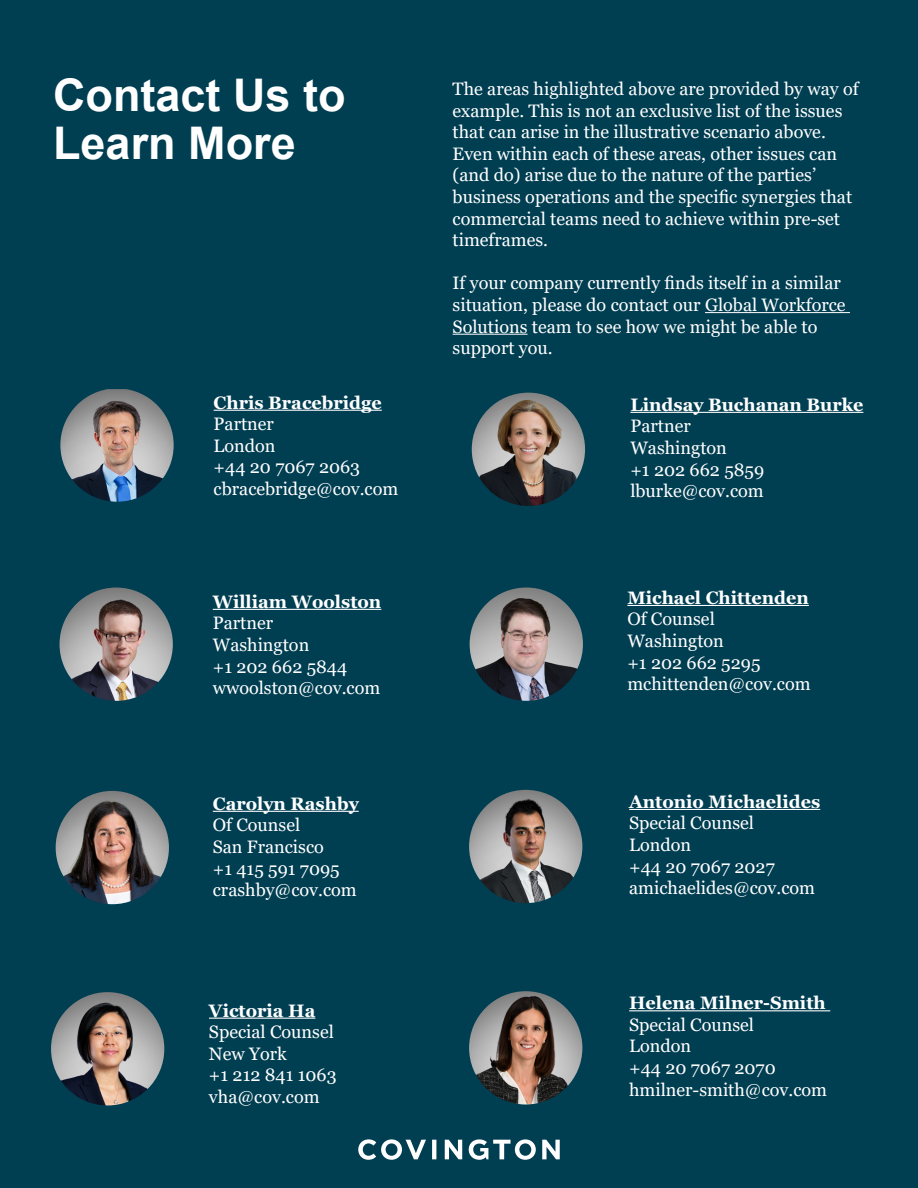
<style>
.page{position:relative;width:918px;height:1188px;background:#003e52}
.page>*{position:absolute;margin:0;border:0;box-sizing:border-box;transform-origin:0 0}
.t1{font:700 45px/48px "Arial";color:#fff}
.t2{font:18px/21.6px "Georgia";color:#fff}
.t3{font:700 18px "Georgia";color:#fff}
</style>
<div class="page">
<hr style="left:705px;top:312px;width:145px;height:1px;background:#fff">
<hr style="left:453px;top:334px;width:75px;height:1px;background:#fff">
<img style="left:60px;top:389px;width:114px;height:113px">
<hr style="left:214px;top:410px;width:168px;height:1px;background:#fff">
<img style="left:60px;top:588px;width:113px;height:113px;border-radius:57px">
<hr style="left:213px;top:609px;width:168px;height:1px;background:#fff">
<img style="left:51px;top:992px;width:113px;height:113px;border-radius:57px">
<hr style="left:209px;top:1018px;width:106px;height:1px;background:#fff">
<img style="left:469px;top:790px;width:113px;height:113px;border-radius:57px">
<hr style="left:629px;top:809px;width:191px;height:1px;background:#fff">
<img style="left:472px;top:393px;width:113px;height:113px;border-radius:57px">
<hr style="left:630px;top:412px;width:233px;height:1px;background:#fff">
<img style="left:470px;top:588px;width:113px;height:113px;border-radius:57px">
<hr style="left:627px;top:605px;width:182px;height:1px;background:#fff">
<img style="left:56px;top:791px;width:113px;height:113px;border-radius:57px">
<hr style="left:213px;top:811px;width:146px;height:1px;background:#fff">
<svg style="left:542px;top:1140px;width:18px;height:19px"></svg>
<svg style="left:358px;top:1139px;width:68px;height:21px"></svg>
<svg style="left:445px;top:1140px;width:17px;height:19px"></svg>
<svg style="left:432px;top:1140px;width:4px;height:19px"></svg>
<svg style="left:469px;top:1139px;width:67px;height:21px"></svg>
<img style="left:469px;top:991px;width:113px;height:114px;border-radius:57px">
<hr style="left:629px;top:1010px;width:201px;height:1px;background:#fff">
<h1 class="t1" style="left:53px;top:72px;width:294px">Contact Us to<br>Learn More</h1>
<p class="t2" style="left:453px;top:78px;width:407px">The areas highlighted above are provided by way of example. This is not an exclusive list of the issues that can arise in the illustrative scenario above.<br>Even within each of these areas, other issues can (and do) arise due to the nature of the parties’ business operations and the specific synergies that commercial teams need to achieve within pre-set timeframes.</p>
<p class="t2" style="left:453px;top:273px;width:395px">If your company currently finds itself in a similar situation, please do contact our Global Workforce Solutions team to see how we might be able to support you.</p>
<p class="t3" style="left:214px;top:391px;width:170px">Chris Bracebridge</p>
<p class="t2" style="left:214px;top:414px;width:186px">Partner<br>London<br>+44 20 7067 2063 cbracebridge@cov.com</p>
<p class="t3" style="left:630px;top:393px;width:235px">Lindsay Buchanan Burke</p>
<p class="t2" style="left:630px;top:416px;width:135px">Partner<br>Washington<br>+1 202 662 5859 lburke@cov.com</p>
<p class="t3" style="left:213px;top:590px;width:170px">William Woolston</p>
<p class="t2" style="left:213px;top:613px;width:169px">Partner<br>Washington<br>+1 202 662 5844 wwoolston@cov.com</p>
<p class="t3" style="left:213px;top:792px;width:147px">Carolyn Rashby</p>
<p class="t2" style="left:213px;top:815px;width:145px">Of Counsel<br>San Francisco<br>+1 415 591 7095 crashby@cov.com</p>
<p class="t3" style="left:209px;top:999px;width:108px">Victoria Ha</p>
<p class="t2" style="left:209px;top:1022px;width:129px">Special Counsel<br>New York<br>+1 212 841 1063 vha@cov.com</p>
<p class="t3" style="left:627px;top:586px;width:183px">Michael Chittenden</p>
<p class="t2" style="left:627px;top:609px;width:185px">Of Counsel<br>Washington<br>+1 202 662 5295 mchittenden@cov.com</p>
<p class="t3" style="left:629px;top:790px;width:193px">Antonio Michaelides</p>
<p class="t2" style="left:629px;top:813px;width:187px">Special Counsel<br>London<br>+44 20 7067 2027 amichaelides@cov.com</p>
<p class="t3" style="left:629px;top:991px;width:198px">Helena Milner-Smith</p>
<p class="t2" style="left:629px;top:1014px;width:199px">Special Counsel<br>London<br>+44 20 7067 2070 hmilner-smith@cov.com</p>
</div>
